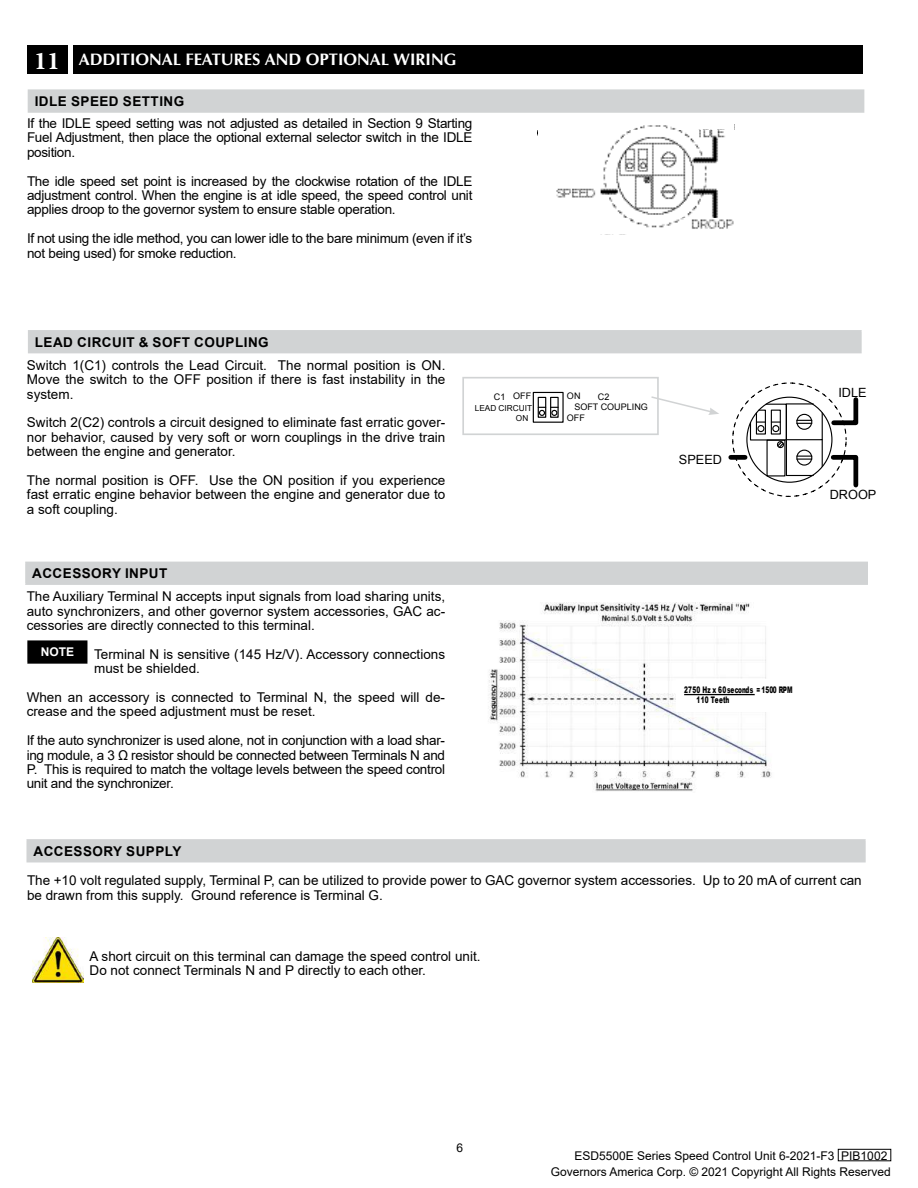
<style>
.page{position:relative;width:918px;height:1188px;background:#fff}
.page>*{position:absolute;margin:0;border:0;box-sizing:border-box;transform-origin:0 0}
.t1{font:700 16.5px "URW Classico";color:#fff}
.t2{font:13.5px/14.4px "Arial";color:#000;text-align:justify}
.t3{font:13.5px/14.4px "Arial";letter-spacing:-.02em;color:#000}
.t4{font:700 13.5px "Arial";letter-spacing:.035em;color:#000}
.t5{font:13.2px "Arial";color:#000}
.t6{font:12.75px "Arial";color:#000}
.t7{font:12px "Arial";color:#000}
.t8{font:700 12px "Arial";color:#fff}
.t9{font:900 9px/10.4px "Arial";letter-spacing:.045em;color:#000;scale:.64 1}
.t10{font:9px/10.5px "Arial";color:#000}
.t11{font:8.25px "Arial";color:#000}
.s1{font-family:"Minion Pro";font-size:25.5px}
</style>
<div class="page">
<div style="left:838px;top:1149px;width:53px;height:12px;border:1px solid #000"></div>
<div style="left:27px;top:45px;width:41px;height:29px;background:#000"></div>
<div style="left:73px;top:45px;width:790px;height:29px;background:#000"></div>
<div style="left:28px;top:90px;width:836px;height:22px;background:#d1d3d4"></div>
<hr style="left:28px;top:89px;width:836px;height:2px;background:#d1d3d4">
<hr style="left:28px;top:111px;width:836px;height:2px;background:#d1d3d4">
<img style="left:556px;top:125px;width:178px;height:110px">
<div style="left:538px;top:124px;width:59px;height:28px;background:#fff"></div>
<div style="left:538px;top:211px;width:57px;height:27px;background:#fff"></div>
<div style="left:29px;top:331px;width:832px;height:22px;background:#d1d3d4"></div>
<hr style="left:28px;top:330px;width:834px;height:2px;background:#d1d3d4">
<svg style="left:28px;top:332px;width:1px;height:20px"></svg>
<hr style="left:860px;top:332px;width:2px;height:20px;background:#d1d3d4">
<hr style="left:28px;top:352px;width:834px;height:1px;background:#d1d3d4">
<div style="left:731px;top:455px;width:14px;height:5px;background:#000"></div>
<svg style="left:749px;top:395px;width:110px;height:95px"></svg>
<div style="left:538px;top:397px;width:8px;height:21px;border:1px solid #000"></div>
<div style="left:550px;top:397px;width:9px;height:21px;border:1px solid #000"></div>
<div style="left:533px;top:392px;width:31px;height:31px;border:1px solid #000"></div>
<svg style="left:538px;top:407px;width:20px;height:9px"></svg>
<div style="left:462px;top:377px;width:197px;height:58px;border:2px solid #d1d3d4"></div>
<svg style="left:651px;top:395px;width:68px;height:20px"></svg>
<div style="left:26px;top:562px;width:841px;height:22px;background:#d1d3d4"></div>
<hr style="left:25px;top:562px;width:843px;height:1px;background:#d1d3d4">
<hr style="left:25px;top:563px;width:2px;height:20px;background:#d1d3d4">
<hr style="left:866px;top:563px;width:2px;height:20px;background:#d1d3d4">
<hr style="left:25px;top:583px;width:843px;height:2px;background:#d1d3d4">
<div style="left:28px;top:641px;width:59px;height:22px;background:#000"></div>
<hr style="left:27px;top:640px;width:60px;height:2px;background:#000">
<hr style="left:27px;top:642px;width:2px;height:20px;background:#000">
<hr style="left:27px;top:662px;width:60px;height:2px;background:#000">
<div style="left:27px;top:840px;width:838px;height:22px;background:#d1d3d4"></div>
<hr style="left:26px;top:839px;width:840px;height:2px;background:#d1d3d4">
<hr style="left:26px;top:841px;width:2px;height:20px;background:#d1d3d4">
<hr style="left:864px;top:841px;width:2px;height:20px;background:#d1d3d4">
<hr style="left:26px;top:861px;width:840px;height:1px;background:#d1d3d4">
<img style="left:489px;top:602px;width:283px;height:190px">
<div style="left:676px;top:679px;width:159px;height:33px;background:#fff"></div>
<svg style="left:684px;top:694px;width:71px;height:1px"></svg>
<img style="left:32px;top:937px;width:52px;height:46px">
<p class="t1" style="left:34px;top:49px;width:67px"><span class="s1">11</span> ADDITIONA</p>
<p class="t1" style="left:173px;top:49px;width:32px">L FEATURES</p>
<p class="t1" style="left:265px;top:49px;width:13px">AND</p>
<p class="t1" style="left:306px;top:49px;width:25px">OPTIONA</p>
<p class="t1" style="left:381px;top:49px;width:38px">L WIRIN</p>
<p class="t1" style="left:444px;top:49px;width:14px">G</p>
<p class="t4" style="left:35px;top:92px;width:149px">IDLE SPEED SETTING</p>
<p class="t2" style="left:27px;top:116px;width:447px">If the IDLE speed setting was not adjusted as detailed in Section 9 Starting Fuel Adjustment, then place the optional external selector switch in the IDLE position.</p>
<p class="t2" style="left:27px;top:173px;width:447px">The idle speed set point is increased by the clockwise rotation of the IDLE adjustment control. When the engine is at idle speed, the speed control unit applies droop to the governor system to ensure stable operation.</p>
<p class="t3" style="left:27px;top:231px;width:447px">If not using the idle method, you can lower idle to the bare minimum (even if it’s not being used) for smoke reduction.</p>
<p class="t4" style="left:35px;top:332px;width:233px">LEAD CIRCUIT &amp; SOFT COUPLING</p>
<p class="t2" style="left:27px;top:358px;width:420px">Switch 1(C1) controls the Lead Circuit. The normal position is ON.<br>Move the switch to the OFF position if there is fast instability in the system.</p>
<p class="t2" style="left:27px;top:415px;width:420px">Switch 2(C2) controls a circuit designed to eliminate fast erratic gover&shy;nor behavior, caused by very soft or worn couplings in the drive train between the engine and generator.</p>
<p class="t2" style="left:27px;top:473px;width:420px">The normal position is OFF. Use the ON position if you experience fast erratic engine behavior between the engine and generator due to a soft coupling.</p>
<p class="t5" style="left:407px;top:355px;width:31px">IDLE</p>
<p class="t5" style="left:241px;top:424px;width:46px">SPEED</p>
<p class="t4" style="left:32px;top:564px;width:137px">ACCESSORY INPUT</p>
<p class="t2" style="left:27px;top:589px;width:420px">The Auxiliary Terminal N accepts input signals from load sharing units, auto synchronizers, and other governor system accessories, GAC ac&shy;cessories are directly connected to this terminal.</p>
<p class="t2" style="left:94px;top:647px;width:352px">Terminal N is sensitive (145 Hz/V). Accessory connections must be shielded.</p>
<p class="t2" style="left:27px;top:690px;width:420px">When an accessory is connected to Terminal N, the speed will de&shy;crease and the speed adjustment must be reset.</p>
<p class="t2" style="left:27px;top:733px;width:420px">If the auto synchronizer is used alone, not in conjunction with a load shar&shy;ing module, a 3 Ω resistor should be connected between Terminals N and P. This is required to match the voltage levels between the speed control unit and the synchronizer.</p>
<p class="t8" style="left:41px;top:644px;width:9px">NOTE</p>
<p class="t10" style="left:494px;top:391px;width:39px">C1 OFF</p>
<p class="t11" style="left:516px;top:413px;width:14px">ON</p>
<p class="t11" style="left:475px;top:402px;width:59px">LEAD CIRCUIT</p>
<p class="t10" style="left:567px;top:391px;width:15px">ON</p>
<p class="t10" style="left:574px;top:392px;width:75px;text-indent:23px">C2<br>SOFT COUPLING</p>
<p class="t10" style="left:567px;top:413px;width:20px">OFF</p>
<p class="t6" style="left:679px;top:451px;width:45px">SPEED</p>
<p class="t9" style="left:697px;top:684px;width:151px;text-indent:-12px">2750 Hz x 60 seconds = 1500 RPM<br>110 Teeth</p>
<p class="t6" style="left:838px;top:384px;width:30px">IDLE</p>
<p class="t6" style="left:830px;top:486px;width:48px">DROOP</p>
<p class="t4" style="left:33px;top:841px;width:123px">ACCESSORY SUPPLY</p>
<p class="t2" style="left:27px;top:873px;width:836px">The +10 volt regulated supply, Terminal P, can be utilized to provide power to GAC governor system accessories. Up to 20 mA of current can be drawn from this supply. Ground reference is Terminal G.</p>
<p class="t2" style="left:90px;top:949px;width:392px">A short circuit on this terminal can damage the speed control unit.<br>Do not connect Terminals N and P directly to each other.</p>
<p class="t7" style="left:457px;top:1140px;width:8px">6</p>
<p class="t7" style="left:575px;top:1147px;width:314px">ESD5500E Series Speed Control Unit 6-2021-F3 PIB1002</p>
<p class="t7" style="left:551px;top:1164px;width:342px">Governors America Corp. © 2021 Copyright All Rights Reserved</p>
</div>
